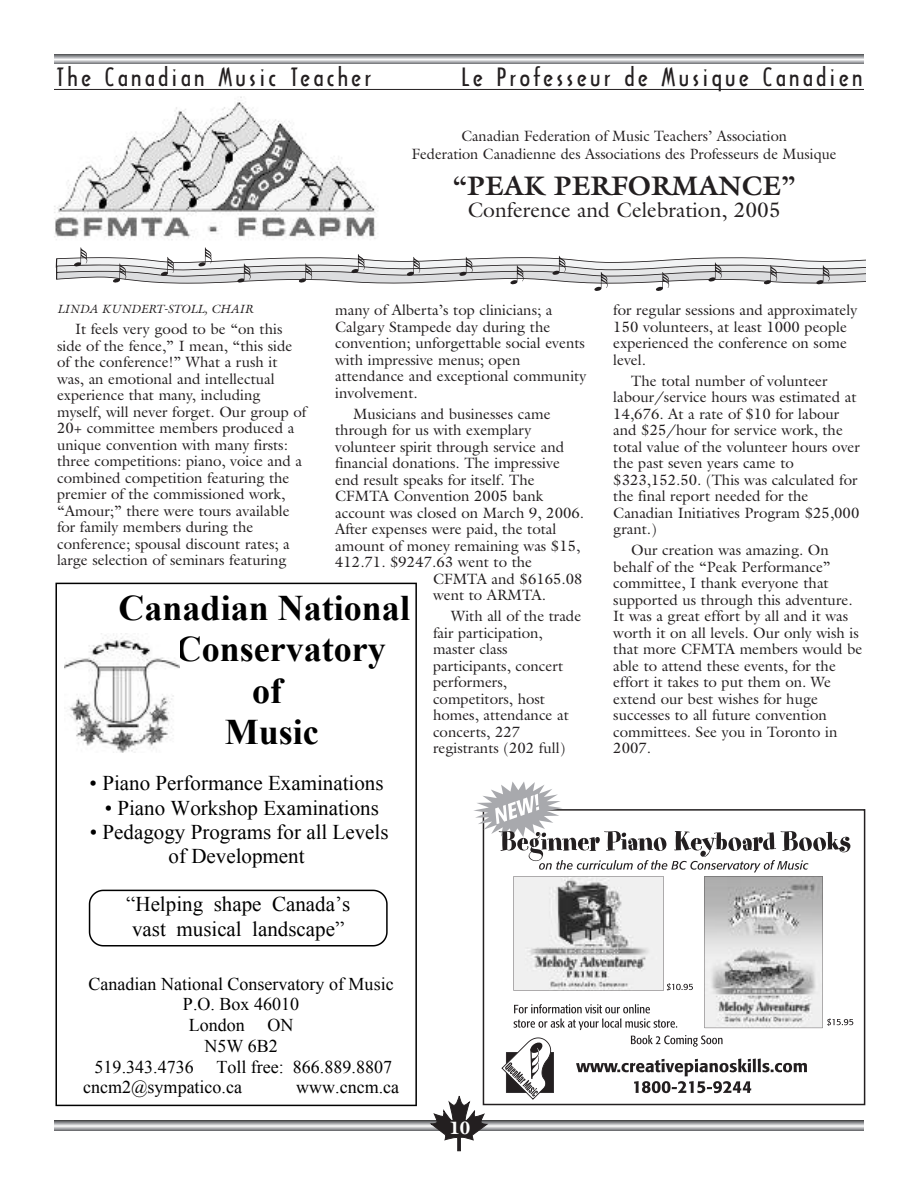
<style>
.page{position:relative;width:918px;height:1188px;background:#fff}
.page>*{position:absolute;margin:0;border:0;box-sizing:border-box;transform-origin:0 0}
.t1{font:700 36px "Times New Roman";color:#000}
.t2{font:700 27px "Galliard";color:#231f20}
.t3{font:24px "Arquitectura";letter-spacing:.11em;color:#231f20;scale:1.2 1}
.t4{font:21px/24.2px "Times New Roman";color:#000}
.t5{font:21px "Galliard";color:#231f20}
.t6{font:18px/20.7px "Times New Roman";color:#000}
.t7{font:900 18px "Galliard";color:#fff}
.t8{font:15px/16.5px "Galliard";color:#231f20}
.t9{font:italic 12px "Galliard";color:#231f20}
</style>
<div class="page">
<svg style="left:853px;top:809px;width:12px;height:296px"></svg>
<svg style="left:55px;top:583px;width:362px;height:523px"></svg>
<svg style="left:89px;top:890px;width:299px;height:57px"></svg>
<img style="left:65px;top:634px;width:114px;height:119px">
<img style="left:54px;top:96px;width:324px;height:144px">
<svg style="left:56px;top:247px;width:809px;height:44px"></svg>
<svg style="left:54px;top:1121px;width:810px;height:9px;background:#b0b1b4"></svg>
<svg style="left:431px;top:781px;width:422px;height:370px"></svg>
<svg style="left:54px;top:54px;width:810px;height:10px;background:#a9aaad"></svg>
<hr style="left:54px;top:89px;width:810px;height:1px;background:#231f20">
<h3 class="t3" style="left:56px;top:63px;width:264px">The Canadian Music Teacher</h3>
<h3 class="t3" style="left:461px;top:63px;width:336px">Le Professeur de Musique Canadien</h3>
<p class="t8" style="left:412px;top:127px;width:426px;line-height:18px;text-align:center">Canadian Federation of Music Teachers’ Association<br>Federation Canadienne des Associations des Professeurs de Musique</p>
<h2 class="t2" style="left:453px;top:170px;width:345px">“PEAK PERFORMANCE”</h2>
<h3 class="t5" style="left:468px;top:197px;width:315px">Conference and Celebration, 2005</h3>
<p class="t8" style="left:335px;top:302px;width:253px">many of Alberta’s top clinicians; a<br>Calgary Stampede day during the convention; unforgettable social events with impressive menus; open attendance and exceptional community involvement.</p>
<p class="t8" style="left:353px;top:405px;width:199px">Musicians and businesses came</p>
<p class="t8" style="left:335px;top:422px;width:198px">through for us with exemplary</p>
<p class="t8" style="left:335px;top:438px;width:231px">volunteer spirit through service and</p>
<p class="t8" style="left:335px;top:455px;width:226px">financial donations. The impressive</p>
<p class="t8" style="left:335px;top:471px;width:201px">end result speaks for itself. The</p>
<p class="t8" style="left:335px;top:488px;width:210px">CFMTA Convention 2005 bank</p>
<p class="t8" style="left:335px;top:504px;width:250px">account was closed on March 9, 2006.</p>
<p class="t8" style="left:335px;top:521px;width:223px">After expenses were paid, the total</p>
<p class="t8" style="left:335px;top:537px;width:247px">amount of money remaining was $15,</p>
<p class="t8" style="left:335px;top:554px;width:198px">412.71. $9247.63 went to the</p>
<p class="t8" style="left:433px;top:570px;width:151px">CFMTA and $6165.08</p>
<p class="t8" style="left:433px;top:587px;width:114px">went to ARMTA.</p>
<p class="t8" style="left:433px;top:608px;width:150px;text-indent:18px">With all of the trade fair participation, master class participants, concert performers, competitors, host homes, attendance at concerts, 227 registrants (202 full)</p>
<p class="t9" style="left:57px;top:302px;width:198px">LINDA KUNDERT-STOLL, CHAIR</p>
<p class="t8" style="left:57px;top:321px;width:251px;text-indent:18px">It feels very good to be “on this side of the fence,” I mean, “this side of the conference!” What a rush it was, an emotional and intellectual experience that many, including myself, will never forget. Our group of 20+ committee members produced a unique convention with many firsts: three competitions: piano, voice and a combined competition featuring the premier of the commissioned work, “Amour;” there were tours available for family members during the conference; spousal discount rates; a large selection of seminars featuring</p>
<h1 class="t1" style="left:118px;top:588px;width:293px">Canadian National</h1>
<h1 class="t1" style="left:176px;top:629px;width:212px">Conservatory</h1>
<h1 class="t1" style="left:252px;top:671px;width:32px">of</h1>
<h1 class="t1" style="left:225px;top:712px;width:96px">Music</h1>
<h3 class="t4" style="left:90px;top:771px;width:296px">• Piano Performance Examinations</h3>
<h3 class="t4" style="left:105px;top:795px;width:276px">• Piano Workshop Examinations</h3>
<h3 class="t4" style="left:90px;top:820px;width:300px;text-align:center">• Pedagogy Programs for all Levels of Development</h3>
<h3 class="t4" style="left:126px;top:892px;width:225px">“Helping shape Canada’s vast musical landscape”</h3>
<p class="t6" style="left:89px;top:973px;width:307px">Canadian National Conservatory of Music</p>
<p class="t6" style="left:183px;top:994px;width:118px">P.O. Box 46010</p>
<p class="t6" style="left:189px;top:1015px;width:58px">London</p>
<p class="t6" style="left:204px;top:1015px;width:91px;text-indent:63px">ON<br>N5W 6B2</p>
<p class="t6" style="left:83px;top:1056px;width:311px;text-indent:133px">Toll free: 866.889.8807 cncm2@sympatico.ca</p>
<p class="t6" style="left:95px;top:1056px;width:101px">519.343.4736</p>
<p class="t6" style="left:296px;top:1077px;width:104px">www.cncm.ca</p>
<p class="t7" style="left:449px;top:1121px;width:22px">10</p>
<p class="t8" style="left:613px;top:302px;width:245px">for regular sessions and approximately<br>150 volunteers, at least 1000 people experienced the conference on some level.</p>
<p class="t8" style="left:613px;top:372px;width:248px;text-indent:18px">The total number of volunteer labour/service hours was estimated at<br>14,676. At a rate of $10 for labour and $25/hour for service work, the total value of the volunteer hours over the past seven years came to $323,152.50. (This was calculated for the final report needed for the<br>Canadian Initiatives Program $25,000 grant.)</p>
<p class="t8" style="left:613px;top:542px;width:251px;text-indent:18px">Our creation was amazing. On behalf of the “Peak Performance” committee, I thank everyone that supported us through this adventure.<br>It was a great effort by all and it was worth it on all levels. Our only wish is that more CFMTA members would be able to attend these events, for the effort it takes to put them on. We extend our best wishes for huge successes to all future convention committees. See you in Toronto in<br>2007.</p>
</div>
